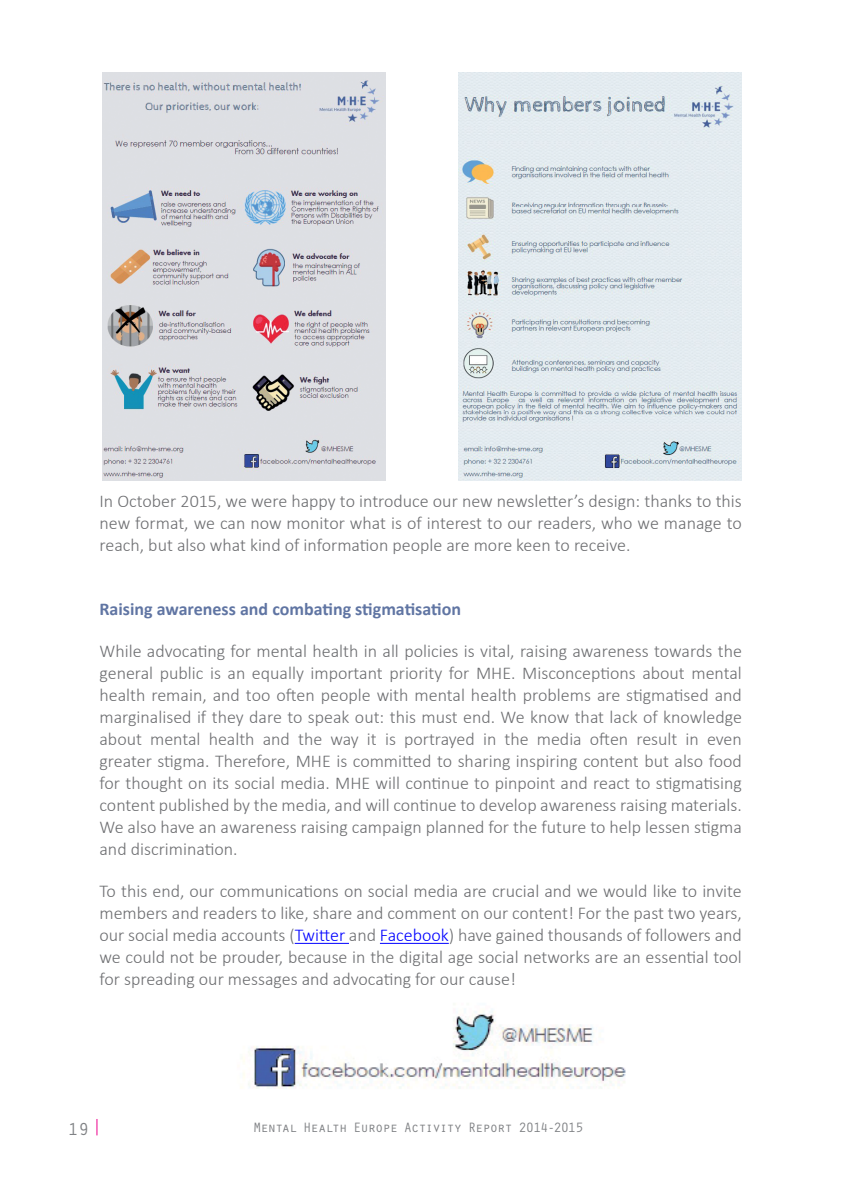
<style>
.page{position:relative;width:842px;height:1191px;background:#fff}
.page>*{position:absolute;margin:0;border:0;box-sizing:border-box;transform-origin:0 0}
.t1{font:300 18px/22px "Calibri";color:#6d6e71;text-align:justify}
.t2{font:700 18px "Calibri";color:#6075a3}
.t3{font:18px "Orator Std";color:#808285}
.t4{font:14px "Orator Std";letter-spacing:-.08em;color:#808285}
.s1{color:#00f}
</style>
<div class="page">
<svg style="left:96px;top:1119px;width:1px;height:16px"></svg>
<hr style="left:295px;top:943px;width:54px;height:1px;background:#00f">
<hr style="left:380px;top:943px;width:69px;height:1px;background:#00f">
<img style="left:241px;top:1010px;width:385px;height:79px">
<img style="left:102px;top:72px;width:283px;height:408px">
<img style="left:458px;top:72px;width:284px;height:408px">
<p class="t1" style="left:99px;top:490px;width:644px">In October 2015, we were happy to introduce our new newsletter’s design: thanks to this new format, we can now monitor what is of interest to our readers, who we manage to reach, but also what kind of information people are more keen to receive.</p>
<p class="t2" style="left:99px;top:597px;width:363px">Raising awareness and combating stigmatisation</p>
<p class="t1" style="left:99px;top:640px;width:644px">While advocating for mental health in all policies is vital, raising awareness towards the general public is an equally important priority for MHE. Misconceptions about mental health remain, and too often people with mental health problems are stigmatised and marginalised if they dare to speak out: this must end. We know that lack of knowledge about mental health and the way it is portrayed in the media often result in even greater stigma. Therefore, MHE is committed to sharing inspiring content but also food for thought on its social media. MHE will continue to pinpoint and react to stigmatising content published by the media, and will continue to develop awareness raising materials.<br>We also have an awareness raising campaign planned for the future to help lessen stigma and discrimination.</p>
<p class="t1" style="left:99px;top:880px;width:644px">To this end, our communications on social media are crucial and we would like to invite members and readers to like, share and comment on our content! For the past two years, our social media accounts (<span class="s1">Twitter</span> and <span class="s1">Facebook</span>) have gained thousands of followers and we could not be prouder, because in the digital age social networks are an essential tool for spreading our messages and advocating for our cause!</p>
<p class="t3" style="left:68px;top:1116px;width:23px">19</p>
<p class="t4" style="left:253px;top:1117px;width:332px">Mental Health Europe Activity Report 2014-2015</p>
</div>
